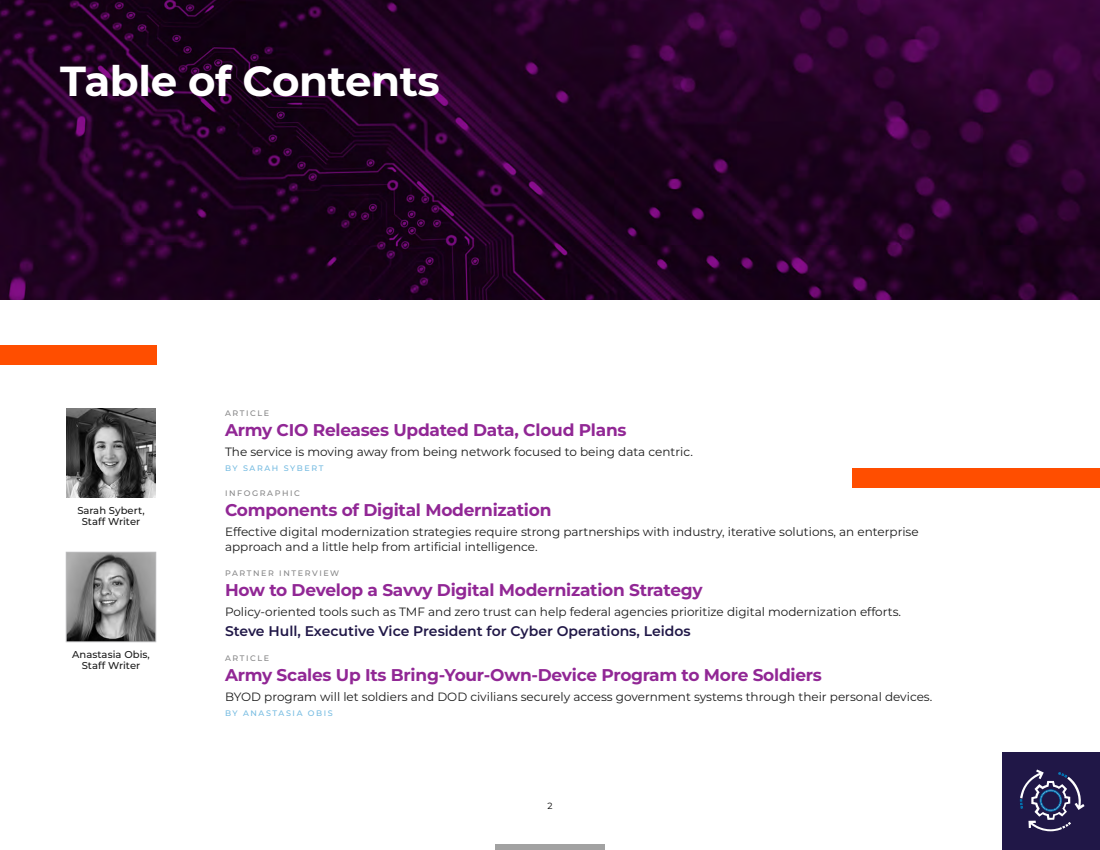
<style>
.page{position:relative;width:1100px;height:850px;background:#fff}
.page>*{position:absolute;margin:0;border:0;box-sizing:border-box;transform-origin:0 0}
.t1{font:700 42px "Montserrat";letter-spacing:-.01em;color:#fff}
.t2{font:700 17px "Montserrat";letter-spacing:-.015em;color:#912795}
.t3{font:600 14px "Montserrat";color:#201747}
.t4{font:12px/15px "Montserrat";color:#1a1a1a}
.t5{font:500 10px/11px "Montserrat";letter-spacing:.005em;color:#1a1a1a;text-align:center}
.t6{font:9px "Montserrat";color:#000}
.t7{font:500 8px "Montserrat";letter-spacing:.2em;color:#868687}
.t8{font:500 8px "Montserrat";letter-spacing:.2em;color:#75bbe1}
</style>
<div class="page">
<img style="left:0;top:0;width:1100px;height:300px">
<div style="left:852px;top:468px;width:248px;height:20px;background:#ff4e00"></div>
<div style="left:0;top:345px;width:156px;height:20px;background:#ff4e00"></div>
<img style="left:66px;top:408px;width:90px;height:90px">
<img style="left:68px;top:554px;width:86px;height:86px">
<div style="left:66px;top:552px;width:90px;height:90px;border:1px solid #bbbbbc"></div>
<div style="left:1002px;top:752px;width:98px;height:98px;background:#201747"></div>
<svg style="left:1020px;top:770px;width:65px;height:61px"></svg>
<div style="left:495px;top:844px;width:110px;height:6px;background:#a2a2a2"></div>
<h1 class="t1" style="left:60px;top:50px;width:381px">Table of Contents</h1>
<p class="t5" style="left:77px;top:504px;width:69px">Sarah Sybert,<br>Staff Writer</p>
<p class="t5" style="left:72px;top:648px;width:79px">Anastasia Obis,<br>Staff Writer</p>
<p class="t7" style="left:225px;top:407px;width:46px">ARTICLE</p>
<h2 class="t2" style="left:225px;top:417px;width:403px">Army CIO Releases Updated Data, Cloud Plans</h2>
<p class="t4" style="left:225px;top:444px;width:469px">The service is moving away from being network focused to being data centric.</p>
<p class="t8" style="left:225px;top:462px;width:100px">BY SARAH SYBERT</p>
<p class="t7" style="left:225px;top:487px;width:77px">INFOGRAPHIC</p>
<h2 class="t2" style="left:225px;top:497px;width:328px">Components of Digital Modernization</h2>
<p class="t4" style="left:225px;top:524px;width:695px">Effective digital modernization strategies require strong partnerships with industry, iterative solutions, an enterprise approach and a little help from artificial intelligence.</p>
<p class="t7" style="left:225px;top:567px;width:116px">PARTNER INTERVIEW</p>
<h2 class="t2" style="left:225px;top:577px;width:479px">How to Develop a Savvy Digital Modernization Strategy</h2>
<p class="t4" style="left:225px;top:604px;width:678px">Policy-oriented tools such as TMF and zero trust can help federal agencies prioritize digital modernization efforts.</p>
<p class="t3" style="left:225px;top:621px;width:467px">Steve Hull, Executive Vice President for Cyber Operations, Leidos</p>
<p class="t7" style="left:225px;top:652px;width:46px">ARTICLE</p>
<h2 class="t2" style="left:225px;top:662px;width:599px">Army Scales Up Its Bring-Your-Own-Device Program to More Soldiers</h2>
<p class="t4" style="left:225px;top:689px;width:709px">BYOD program will let soldiers and DOD civilians securely access government systems through their personal devices.</p>
<p class="t8" style="left:225px;top:707px;width:109px">BY ANASTASIA OBIS</p>
<p class="t6" style="left:547px;top:799px;width:7px">2</p>
</div>
